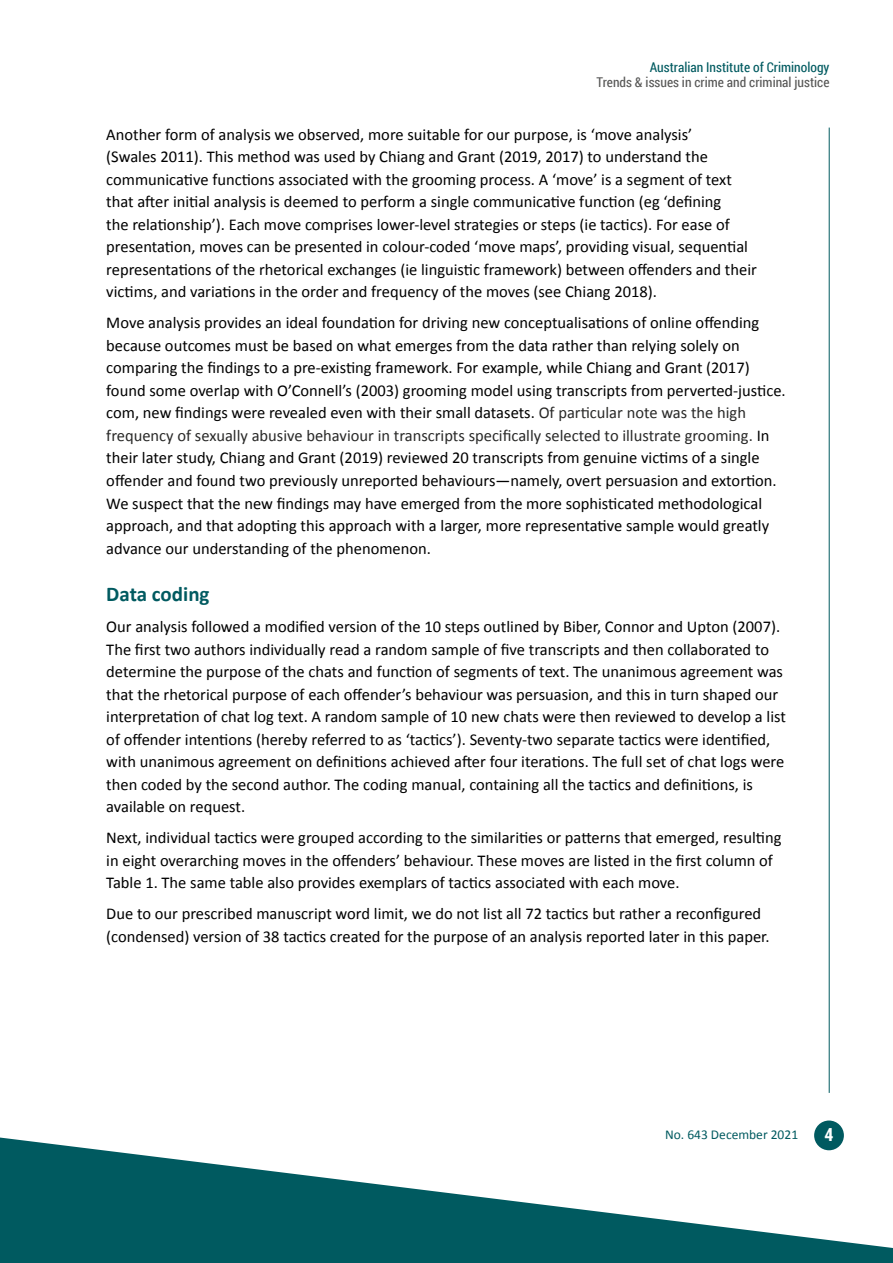
<style>
.page{position:relative;width:893px;height:1263px;background:#fff}
.page>*{position:absolute;margin:0;border:0;box-sizing:border-box;transform-origin:0 0}
.t1{font:700 21px "Calibri";color:#005a60}
.t2{font:700 18px "Roboto Condensed";color:#fff}
.body{font:16.5px/22.5px "Calibri";color:#000}
.t3{font:13.5px "Roboto Condensed";color:#575756}
.t4{font:13.5px "Roboto Condensed";color:#005a60}
.t5{font:13.5px "Calibri";color:#005a60}
.s1{color:#292928}
</style>
<div class="page">
<hr style="left:829px;top:128px;width:1px;height:965px;background:#005a60">
<div style="left:814px;top:1120px;width:30px;height:30px;background:#005a60;border-radius:50%"></div>
<svg style="left:0;top:1137px;width:893px;height:126px;fill:#005a60"></svg>
<p class="t4" style="left:650px;top:58px;width:181px">Australian Institute of Criminology</p>
<p class="t3" style="left:597px;top:73px;width:234px">Trends &amp; issues in crime and criminal justice</p>
<p class="body" style="left:106px;top:123px;width:652px">Another form of analysis we observed, more suitable for our purpose, is ‘move analysis’<br>(Swales 2011). This method was used by Chiang and Grant (2019, 2017) to understand the communicative functions associated with the grooming process. A ‘move’ is a segment of text that after initial analysis is deemed to perform a single communicative function (eg ‘defining<br>the relationship’). Each move comprises lower-level strategies or steps (ie tactics). For ease of presentation, moves can be presented in colour-coded ‘move maps’, providing visual, sequential representations of the rhetorical exchanges (ie linguistic framework) between offenders and their victims, and variations in the order and frequency of the moves (see Chiang 2018).</p>
<p class="body" style="left:106px;top:312px;width:681px">Move analysis provides an ideal foundation for driving new conceptualisations of online offending because outcomes must be based on what emerges from the data rather than relying solely on comparing the findings to a pre-existing framework. For example, while Chiang and Grant (2017) found some overlap with O’Connell’s (2003) grooming model using transcripts from perverted-justice. com, new findings were revealed even with their small datasets. <span class="s1">Of particular note was the high frequency of sexually abusive behaviour in transcripts specifically selected to illustrate grooming.</span> In their later study, Chiang and Grant (2019) reviewed 20 transcripts from genuine victims of a single offender and found two previously unreported behaviours—namely, overt persuasion and extortion.<br>We suspect that the new findings may have emerged from the more sophisticated methodological approach, and that adopting this approach with a larger, more representative sample would greatly advance our understanding of the phenomenon.</p>
<h2 class="t1" style="left:106px;top:581px;width:105px">Data coding</h2>
<p class="body" style="left:106px;top:615px;width:681px">Our analysis followed a modified version of the 10 steps outlined by Biber, Connor and Upton (2007).<br>The first two authors individually read a random sample of five transcripts and then collaborated to determine the purpose of the chats and function of segments of text. The unanimous agreement was that the rhetorical purpose of each offender’s behaviour was persuasion, and this in turn shaped our interpretation of chat log text. A random sample of 10 new chats were then reviewed to develop a list of offender intentions (hereby referred to as ‘tactics’). Seventy-two separate tactics were identified, with unanimous agreement on definitions achieved after four iterations. The full set of chat logs were then coded by the second author. The coding manual, containing all the tactics and definitions, is available on request.</p>
<p class="body" style="left:106px;top:826px;width:677px">Next, individual tactics were grouped according to the similarities or patterns that emerged, resulting in eight overarching moves in the offenders’ behaviour. These moves are listed in the first column of<br>Table 1. The same table also provides exemplars of tactics associated with each move.</p>
<p class="body" style="left:106px;top:902px;width:665px">Due to our prescribed manuscript word limit, we do not list all 72 tactics but rather a reconfigured (condensed) version of 38 tactics created for the purpose of an analysis reported later in this paper.</p>
<p class="t5" style="left:665px;top:1126px;width:135px">No. 643 December 2021</p>
<p class="t2" style="left:824px;top:1122px;width:10px">4</p>
</div>
